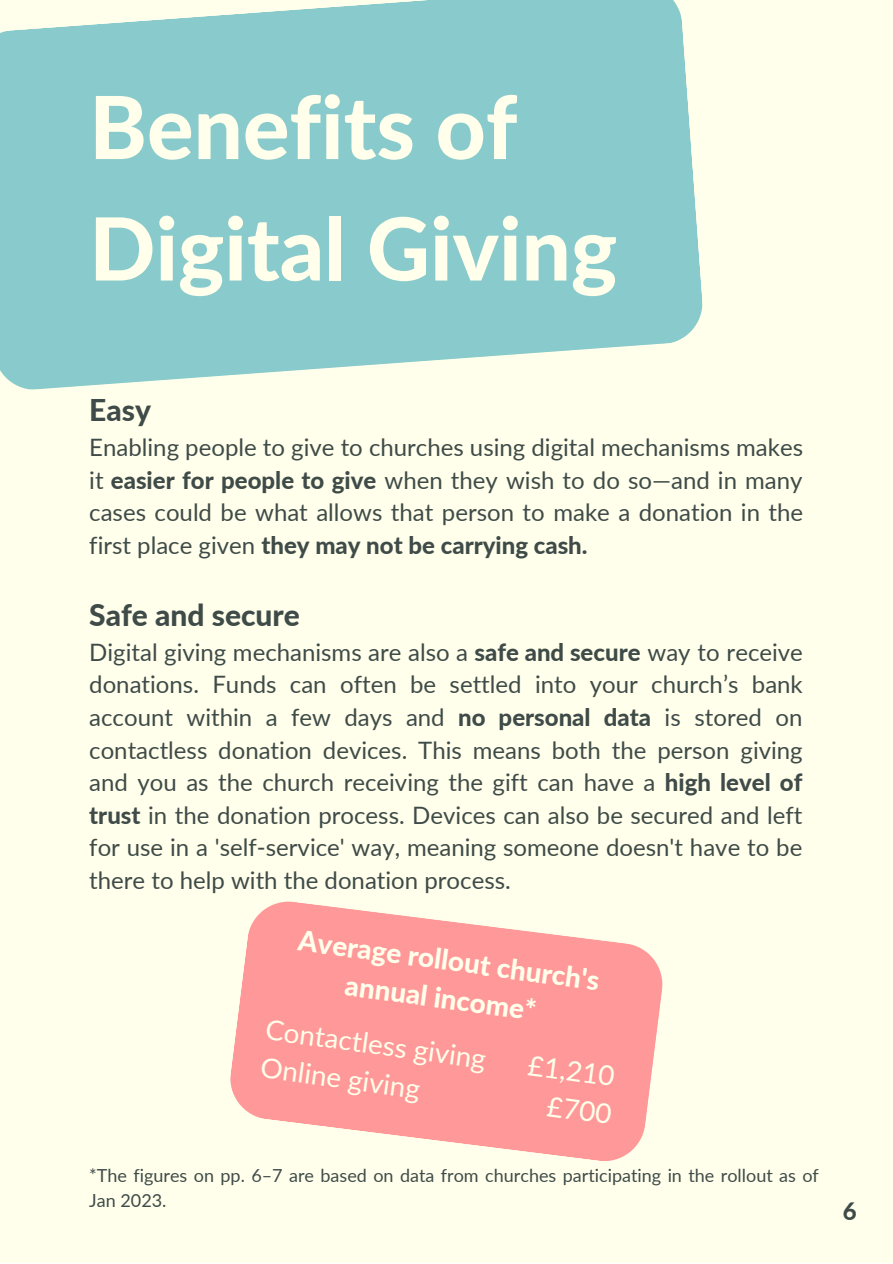
<style>
.page{position:relative;width:893px;height:1264px;background:#fff}
.page>*{position:absolute;margin:0;border:0;box-sizing:border-box;transform-origin:0 0}
.t1{font:800 86.85px/121.4px "Lato";color:#ffffeb}
.t2{font:800 30px "Lato";color:#3f4b48}
.t3{font:27.9px "Lato";color:#ffffeb}
.t4{font:800 27.9px/38.2px "Lato";color:#ffffeb;text-align:center}
.t5{font:24px/32.5px "Lato";color:#3f4b48;text-align:justify}
.t6{font:800 24px "Lato";color:#3f4b48}
.t7{font:18px/24.8px "Lato";color:#3f4b48}
.s1{font-weight:800}
</style>
<div class="page">
<div style="left:0;top:0;width:892px;height:1262px;background:#ffffeb"></div>
<svg style="left:0;top:0;width:703px;height:390px;background:#94d0cf"></svg>
<svg style="left:230px;top:901px;width:433px;height:260px;fill:#f99"></svg>
<p class="t1" style="left:89px;top:65px;width:529px">Benefits of<br>Digital Giving</p>
<p class="t2" style="left:89px;top:391px;width:63px">Easy</p>
<p class="t5" style="left:89px;top:430px;width:715px">Enabling people to give to churches using digital mechanisms makes it <span class="s1">easier for people to give</span> when they wish to do so—and in many cases could be what allows that person to make a donation in the first place given <span class="s1">they may not be carrying cash.</span></p>
<p class="t2" style="left:89px;top:596px;width:212px">Safe and secure</p>
<p class="t5" style="left:89px;top:635px;width:715px">Digital giving mechanisms are also a <span class="s1">safe and secure</span> way to receive donations. Funds can often be settled into your church’s bank account within a few days and <span class="s1">no personal data</span> is stored on contactless donation devices. This means both the person giving and you as the church receiving the gift can have a <span class="s1">high level of trust</span> in the donation process. Devices can also be secured and left for use in a 'self-service' way, meaning someone doesn't have to be there to help with the donation process.</p>
<p class="t4" style="left:301px;top:919px;width:305px;rotate:8deg">Average rollout church's annual income*</p>
<p class="t3" style="left:263px;top:1049px;width:162px;rotate:8deg">Online giving</p>
<p class="t3" style="left:268px;top:1011px;width:223px;rotate:8deg">Contactless giving</p>
<p class="t3" style="left:530px;top:1047px;width:89px;rotate:8deg">£1,210</p>
<p class="t3" style="left:549px;top:1088px;width:66px;rotate:8deg">£700</p>
<p class="t7" style="left:89px;top:1162px;width:731px">*The figures on pp. 6–7 are based on data from churches participating in the rollout as of<br>Jan 2023.</p>
<p class="t6" style="left:842px;top:1196px;width:15px">6</p>
</div>
